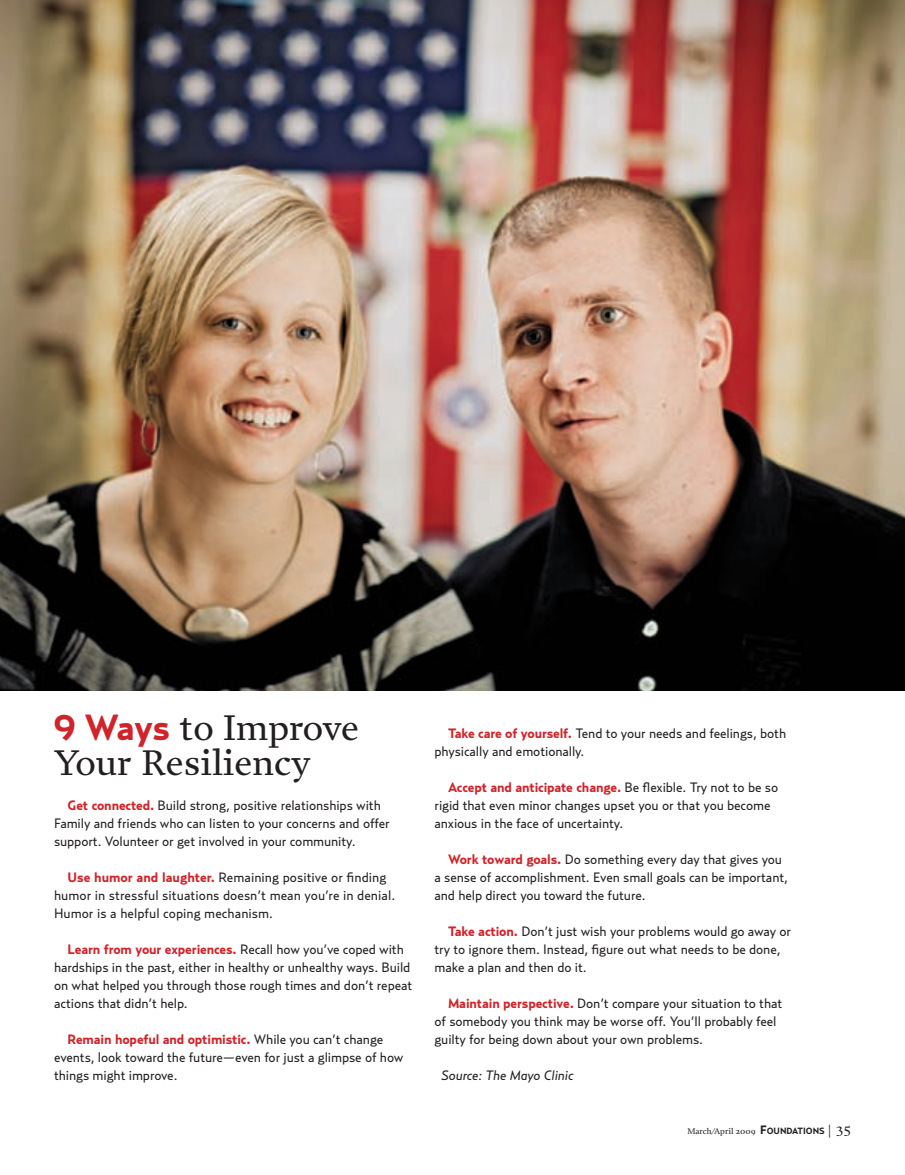
<style>
.page{position:relative;width:905px;height:1175px;background:#fff}
.page>*{position:absolute;margin:0;border:0;box-sizing:border-box;transform-origin:0 0}
.t1{font:36px/34.5px "Prensa";color:#231f20}
.t2{font:13.5px/18px "Relay";letter-spacing:-.01em;color:#231f20}
.t3{font:italic 13.5px "Relay";letter-spacing:-.01em;color:#231f20}
.t4{font:8.25px "Prensa";color:#231f20}
.s1{font-family:"Relay";font-weight:700;color:#d1232a}
.s2{font-weight:700;color:#d1232a}
.s3{font-family:"Relay";font-weight:700;font-size:12px}
.s4{font-family:"Relay";font-weight:700;font-size:9px}
.s5{font-size:15px}
</style>
<div class="page">
<img style="left:0;top:0;width:904px;height:690px">
<h1 class="t1" style="left:54px;top:710px;width:307px"><span class="s1">9 Ways</span> to Improve<br>Your Resiliency</h1>
<p class="t2" style="left:54px;top:796px;width:337px;text-indent:14px"><span class="s2">Get connected.</span> Build strong, positive relationships with<br>Family and friends who can listen to your concerns and offer support. Volunteer or get involved in your community.</p>
<p class="t2" style="left:54px;top:868px;width:342px;text-indent:14px"><span class="s2">Use humor and laughter.</span> Remaining positive or finding humor in stressful situations doesn’t mean you’re in denial.<br>Humor is a helpful coping mechanism.</p>
<p class="t2" style="left:54px;top:940px;width:360px;text-indent:14px"><span class="s2">Learn from your experiences.</span> Recall how you’ve coped with hardships in the past, either in healthy or unhealthy ways. Build on what helped you through those rough times and don’t repeat actions that didn’t help.</p>
<p class="t2" style="left:54px;top:1030px;width:351px;text-indent:14px"><span class="s2">Remain hopeful and optimistic.</span> While you can’t change events, look toward the future—even for just a glimpse of how things might improve.</p>
<p class="t2" style="left:434px;top:724px;width:353px;text-indent:14px"><span class="s2">Take care of yourself.</span> Tend to your needs and feelings, both physically and emotionally.</p>
<p class="t2" style="left:434px;top:778px;width:345px;text-indent:14px"><span class="s2">Accept and anticipate change.</span> Be flexible. Try not to be so rigid that even minor changes upset you or that you become anxious in the face of uncertainty.</p>
<p class="t2" style="left:434px;top:850px;width:355px;text-indent:14px"><span class="s2">Work toward goals.</span> Do something every day that gives you a sense of accomplishment. Even small goals can be important, and help direct you toward the future.</p>
<p class="t2" style="left:434px;top:922px;width:358px;text-indent:14px"><span class="s2">Take action.</span> Don’t just wish your problems would go away or try to ignore them. Instead, figure out what needs to be done, make a plan and then do it.</p>
<p class="t2" style="left:434px;top:994px;width:349px;text-indent:14px"><span class="s2">Maintain perspective.</span> Don’t compare your situation to that of somebody you think may be worse off. You’ll probably feel guilty for being down about your own problems.</p>
<p class="t3" style="left:441px;top:1067px;width:134px">Source: The Mayo Clinic</p>
<p class="t4" style="left:687px;top:1126px;width:165px">March/April 2009 <span class="s3">F</span><span class="s4">OUNDATIONS</span> <span class="s5">| 35</span></p>
</div>
